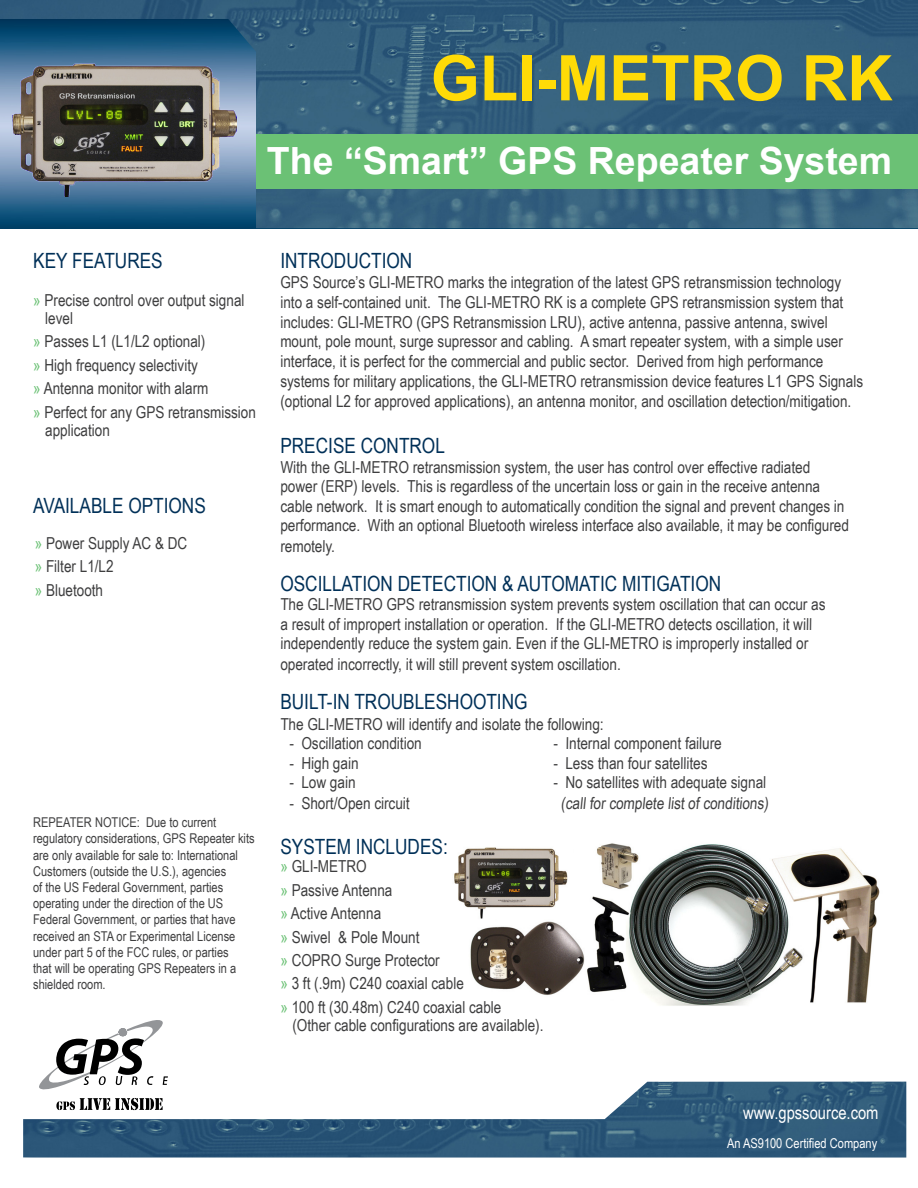
<style>
.page{position:relative;width:918px;height:1188px;background:#fff}
.page>*{position:absolute;margin:0;border:0;box-sizing:border-box;transform-origin:0 0}
.t1{font:700 63px "Arial";color:#ffdb07}
.t2{font:700 37.5px "Arial";color:#fff}
.t3{font:21px "Arial Narrow";color:#003058}
.t4{font:18px "Arial Narrow";color:#fff}
.Bullets{font:16.5px/19.8px "Arial Narrow";color:#3e3e3f}
.t5{font:13.5px/16.2px "Arial Narrow";color:#3e3e3f}
.t6{font:13.5px "Arial Narrow";color:#fff}
.s1{color:#6bc175}
</style>
<div class="page">
<img style="left:454px;top:843px;width:426px;height:163px">
<img style="left:0;top:0;width:918px;height:228px">
<div style="left:256px;top:134px;width:662px;height:55px;background:#6bc175"></div>
<img style="left:23px;top:1082px;width:883px;height:76px">
<svg style="left:39px;top:1020px;width:129px;height:70px"></svg>
<svg style="left:56px;top:1098px;width:107px;height:12px"></svg>
<img style="left:13px;top:61px;width:223px;height:136px">
<p class="t1" style="left:431px;top:37px;width:463px">GLI-METRO RK</p>
<p class="t2" style="left:267px;top:136px;width:627px">The “Smart” GPS Repeater System</p>
<p class="t3" style="left:33px;top:245px;width:131px">KEY FEATURES</p>
<p class="Bullets" style="left:45px;top:291px;width:201px;line-height:18px;text-indent:-12px"><span class="s1">»</span> Precise control over output signal level</p>
<p class="Bullets" style="left:33px;top:331px;width:174px"><span class="s1">»</span> Passes L1 (L1/L2 optional)</p>
<p class="Bullets" style="left:33px;top:354px;width:166px"><span class="s1">»</span> High frequency selectivity</p>
<p class="Bullets" style="left:33px;top:378px;width:177px"><span class="s1">»</span> Antenna monitor with alarm</p>
<p class="Bullets" style="left:45px;top:402px;width:212px;line-height:18px;text-indent:-12px"><span class="s1">»</span> Perfect for any GPS retransmission application</p>
<p class="t3" style="left:33px;top:490px;width:174px">AVAILABLE OPTIONS</p>
<p class="Bullets" style="left:35px;top:533px;width:154px"><span class="s1">»</span> Power Supply AC &amp; DC</p>
<p class="Bullets" style="left:35px;top:556px;width:80px"><span class="s1">»</span> Filter L1/L2</p>
<p class="Bullets" style="left:35px;top:579px;width:70px"><span class="s1">»</span> Bluetooth</p>
<p class="t5" style="left:33px;top:814px;width:223px">REPEATER NOTICE: Due to current regulatory considerations, GPS Repeater kits are only available for sale to: International Customers (outside the U.S.), agencies<br>of the US Federal Government, parties operating under the direction of the US Federal Government, or parties that have received an STA or Experimental License under part 5 of the FCC rules, or parties<br>that will be operating GPS Repeaters in a shielded room.</p>
<p class="t3" style="left:280px;top:245px;width:134px">INTRODUCTION</p>
<p class="Bullets" style="left:280px;top:272px;width:584px">GPS Source’s GLI-METRO marks the integration of the latest GPS retransmission technology into a self-contained unit. The GLI-METRO RK is a complete GPS retransmission system that includes: GLI-METRO (GPS Retransmission LRU), active antenna, passive antenna, swivel mount, pole mount, surge supressor and cabling. A smart repeater system, with a simple user interface, it is perfect for the commercial and public sector. Derived from high performance systems for military applications, the GLI-METRO retransmission device features L1 GPS Signals (optional L2 for approved applications), an antenna monitor, and oscillation detection/mitigation.</p>
<p class="t3" style="left:280px;top:430px;width:166px">PRECISE CONTROL</p>
<p class="Bullets" style="left:280px;top:456px;width:570px">With the GLI-METRO retransmission system, the user has control over effective radiated power (ERP) levels. This is regardless of the uncertain loss or gain in the receive antenna cable network. It is smart enough to automatically condition the signal and prevent changes in performance. With an optional Bluetooth wireless interface also available, it may be configured</p>
<p class="Bullets" style="left:280px;top:536px;width:57px">remotely.</p>
<p class="t3" style="left:280px;top:568px;width:442px">OSCILLATION DETECTION &amp; AUTOMATIC MITIGATION</p>
<p class="Bullets" style="left:280px;top:594px;width:547px">The GLI-METRO GPS retransmission system prevents system oscillation that can occur as a result of impropert installation or operation. If the GLI-METRO detects oscillation, it will independently reduce the system gain. Even if the GLI-METRO is improperly installed or</p>
<p class="Bullets" style="left:280px;top:654px;width:342px">operated incorrectly, it will still prevent system oscillation.</p>
<p class="t3" style="left:280px;top:686px;width:249px">BUILT-IN TROUBLESHOOTING</p>
<p class="Bullets" style="left:280px;top:714px;width:325px">The GLI-METRO will identify and isolate the following:</p>
<p class="Bullets" style="left:289px;top:733px;width:134px">- Oscillation condition</p>
<p class="Bullets" style="left:553px;top:733px;width:170px">- Internal component failure</p>
<p class="Bullets" style="left:289px;top:753px;width:71px">- High gain</p>
<p class="Bullets" style="left:553px;top:753px;width:156px">- Less than four satellites</p>
<p class="Bullets" style="left:289px;top:772px;width:68px">- Low gain</p>
<p class="Bullets" style="left:553px;top:772px;width:215px">- No satellites with adequate signal</p>
<p class="Bullets" style="left:289px;top:793px;width:122px">- Short/Open circuit</p>
<p class="Bullets" style="left:561px;top:793px;width:211px">(call for complete list of conditions)</p>
<p class="t3" style="left:280px;top:832px;width:169px">SYSTEM INCLUDES:</p>
<p class="Bullets" style="left:280px;top:856px;width:88px"><span class="s1">»</span> GLI-METRO</p>
<p class="Bullets" style="left:280px;top:880px;width:114px"><span class="s1">»</span> Passive Antenna</p>
<p class="Bullets" style="left:280px;top:903px;width:102px"><span class="s1">»</span> Active Antenna</p>
<p class="Bullets" style="left:280px;top:926px;width:141px"><span class="s1">»</span> Swivel &amp; Pole Mount</p>
<p class="Bullets" style="left:280px;top:950px;width:161px"><span class="s1">»</span> COPRO Surge Protector</p>
<p class="Bullets" style="left:280px;top:973px;width:185px"><span class="s1">»</span> 3 ft (.9m) C240 coaxial cable</p>
<p class="Bullets" style="left:292px;top:997px;width:253px;line-height:18px;text-indent:-12px"><span class="s1">»</span> 100 ft (30.48m) C240 coaxial cable (Other cable configurations are available).</p>
<p class="t4" style="left:743px;top:1100px;width:137px">www.gpssource.com</p>
<p class="t6" style="left:727px;top:1133px;width:152px">An AS9100 Certified Company</p>
</div>
